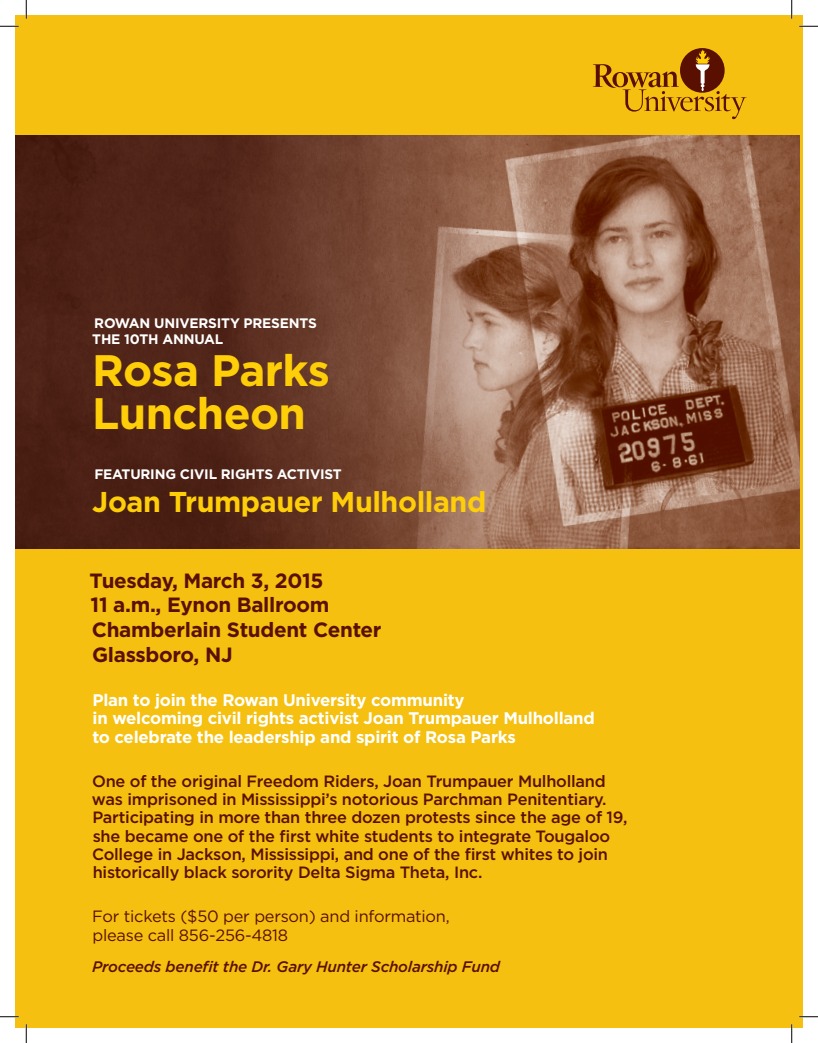
<style>
.page{position:relative;width:818px;height:1043px;background:#fff}
.page>*{position:absolute;margin:0;border:0;box-sizing:border-box;transform-origin:0 0}
.t1{font:700 44px/42.9px "Gotham";letter-spacing:-.015em;color:#fece08}
.t2{font:700 28.62px "Gotham";letter-spacing:-.015em;color:#fece08}
.t3{font:700 20.62px/24.8px "Gotham";letter-spacing:-.015em;color:#5a1000}
.t4{font:700 16.75px/18.4px "Gotham";letter-spacing:-.015em;color:#fff}
.t5{font:500 16.38px/18.4px "Gotham";letter-spacing:-.015em;color:#5a1000}
.t6{font:16.38px/18.4px "Gotham";letter-spacing:-.015em;color:#5a1000}
.t7{font:italic 500 15.25px "Gotham";letter-spacing:-.015em;color:#5a1000}
.t8{font:700 13.75px/16.1px "Gotham";letter-spacing:-.015em;color:#fff}
</style>
<div class="page">
<div style="left:15px;top:15px;width:787px;height:1013px;background:#f5c010"></div>
<img style="left:540px;top:136px;width:259px;height:413px">
<svg style="left:15px;top:136px;width:525px;height:413px;background:#6b3f2f"></svg>
<svg style="left:593px;top:49px;width:153px;height:70px"></svg>
<svg style="left:0;top:25px;width:19px;height:2px"></svg>
<svg style="left:799px;top:25px;width:19px;height:2px"></svg>
<svg style="left:0;top:1015px;width:19px;height:2px"></svg>
<svg style="left:799px;top:1015px;width:19px;height:2px"></svg>
<svg style="left:25px;top:0;width:2px;height:19px"></svg>
<svg style="left:25px;top:1024px;width:2px;height:18px"></svg>
<svg style="left:790px;top:0;width:2px;height:19px"></svg>
<svg style="left:790px;top:1024px;width:2px;height:18px"></svg>
<p class="t8" style="left:92px;top:314px;width:226px">ROWAN UNIVERSITY PRESENTS<br>THE 10TH ANNUAL</p>
<p class="t1" style="left:92px;top:348px;width:239px">Rosa Parks<br>Luncheon</p>
<p class="t8" style="left:94px;top:465px;width:249px">FEATURING CIVIL RIGHTS ACTIVIST</p>
<p class="t2" style="left:92px;top:485px;width:395px">Joan Trumpauer Mulholland</p>
<p class="t3" style="left:90px;top:567px;width:293px">Tuesday, March 3, 2015<br>11 a.m., Eynon Ballroom<br>Chamberlain Student Center<br>Glassboro, NJ</p>
<p class="t4" style="left:92px;top:690px;width:504px">Plan to join the Rowan University community<br>in welcoming civil rights activist Joan Trumpauer Mulholland to celebrate the leadership and spirit of Rosa Parks</p>
<p class="t5" style="left:92px;top:771px;width:537px">One of the original Freedom Riders, Joan Trumpauer Mulholland was imprisoned in Mississippi’s notorious Parchman Penitentiary.<br>Participating in more than three dozen protests since the age of 19, she became one of the first white students to integrate Tougaloo College in Jackson, Mississippi, and one of the first whites to join historically black sorority Delta Sigma Theta, Inc.</p>
<p class="t6" style="left:92px;top:907px;width:359px">For tickets ($50 per person) and information, please call 856-256-4818</p>
<p class="t7" style="left:92px;top:958px;width:409px">Proceeds benefit the Dr. Gary Hunter Scholarship Fund</p>
</div>
